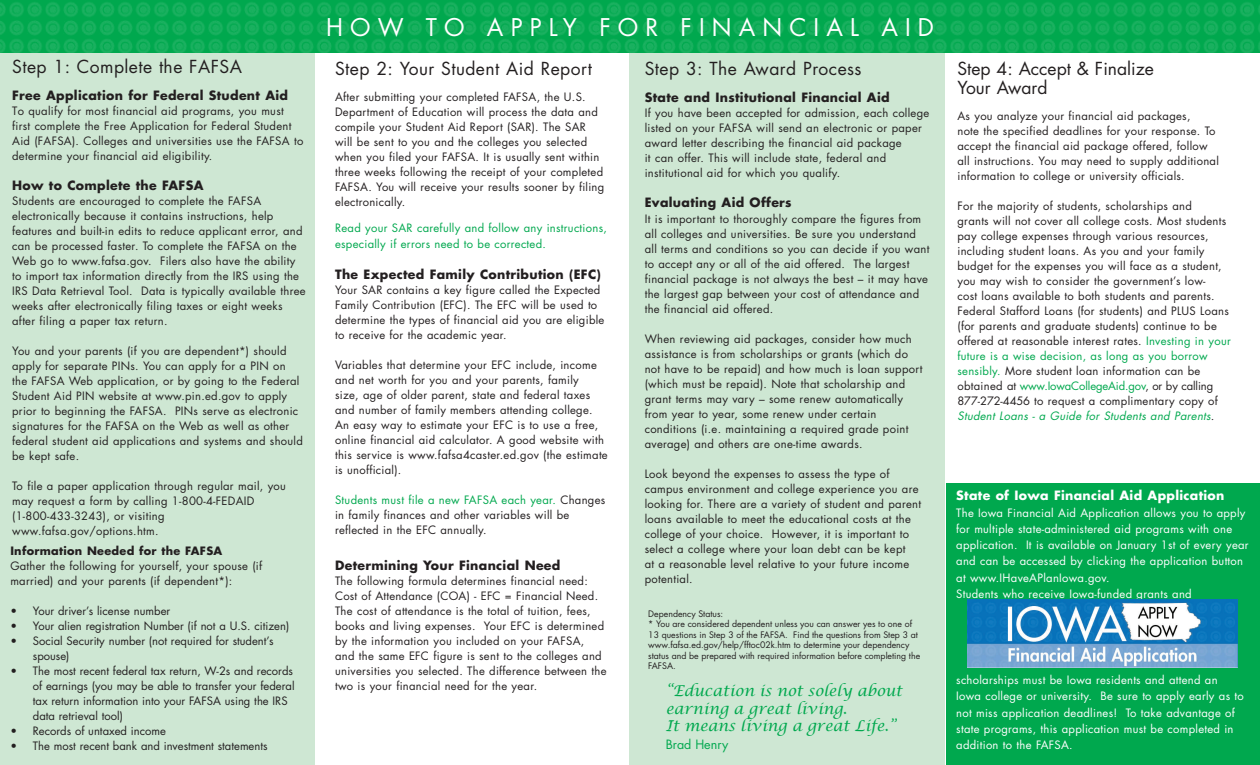
<style>
.page{position:relative;width:1260px;height:765px;background:#fff}
.page>*{position:absolute;margin:0;border:0;box-sizing:border-box;transform-origin:0 0}
.t1{font:23.75px "Futura Std";color:#fff}
.t2{font:17.5px "Futura Std";letter-spacing:.025em;color:#231f20}
.t3{font:17.5px/18.8px "Futura Std";color:#231f20}
.t4{font:italic 15px/17.5px "Lucida Calligraphy";color:#00a84e}
.t5{font:700 12.5px "Futura Std";letter-spacing:.025em;color:#231f20}
.t6{font:700 12.5px "Futura Std";letter-spacing:.025em;color:#fff}
.t7{font:12.5px "Futura Std";color:#00a84e}
.t8{font:11.25px/15px "Futura Std";letter-spacing:.025em;color:#231f20}
.t9{font:11.25px/16.2px "Futura Std";letter-spacing:.025em;color:#fff}
.t10{font:11.25px/15px "Futura Std";color:#231f20}
.t11{font:11.25px/16.2px "Futura Std";letter-spacing:.025em;color:#00a84e}
.t12{font:700 11.25px "Futura Std";letter-spacing:.025em;color:#231f20}
.t13{font:8.75px/10.5px "Futura Std";color:#231f20}
.s1{color:#00a84e}
.s2{font-style:italic;color:#00a84e}
.s3{font-style:italic}
</style>
<div class="page">
<div style="left:629px;top:52px;width:316px;height:713px;background:#cee7d3"></div>
<div style="left:0;top:53px;width:315px;height:712px;background:#cee7d3"></div>
<div style="left:946px;top:484px;width:314px;height:281px;background:#00a84e"></div>
<img style="left:968px;top:600px;width:270px;height:67px">
<img style="left:0;top:0;width:1260px;height:52px">
<h2 class="t2" style="left:12px;top:56px;width:231px">Step 1: Complete the FAFSA</h2>
<p class="t5" style="left:12px;top:87px;width:277px">Free Application for Federal Student Aid</p>
<p class="t8" style="left:12px;top:103px;width:293px">To qualify for most financial aid programs, you must first complete the Free Application for Federal Student Aid (FAFSA). Colleges and universities use the FAFSA to determine your financial aid eligibility.</p>
<p class="t5" style="left:12px;top:177px;width:193px">How to Complete the FAFSA</p>
<p class="t8" style="left:12px;top:193px;width:295px">Students are encouraged to complete the FAFSA electronically because it contains instructions, help features and built-in edits to reduce applicant error, and can be processed faster. To complete the FAFSA on the Web go to www.fafsa.gov. Filers also have the ability to import tax information directly from the IRS using the IRS Data Retrieval Tool. Data is typically available three weeks after electronically filing taxes or eight weeks after filing a paper tax return.</p>
<p class="t8" style="left:12px;top:343px;width:292px">You and your parents (if you are dependent*) should apply for separate PINs. You can apply for a PIN on the FAFSA Web application, or by going to the Federal Student Aid PIN website at www.pin.ed.gov to apply prior to beginning the FAFSA. PINs serve as electronic signatures for the FAFSA on the Web as well as other federal student aid applications and systems and should be kept safe.</p>
<p class="t8" style="left:12px;top:478px;width:275px">To file a paper application through regular mail, you may request a form by calling 1-800-4-FEDAID (1-800-433-3243), or visiting www.fafsa.gov/options.htm.</p>
<p class="t12" style="left:10px;top:543px;width:213px">Information Needed for the FAFSA</p>
<p class="t8" style="left:10px;top:558px;width:253px">Gather the following for yourself, your spouse (if married) and your parents (if dependent*):</p>
<p class="t10" style="left:10px;top:603px;width:161px">• Your driver’s license number</p>
<p class="t10" style="left:10px;top:618px;width:280px">• Your alien registration Number (if not a U.S. citizen)</p>
<p class="t10" style="left:33px;top:633px;width:242px;text-indent:-23px">• Social Security number (not required for student’s spouse)</p>
<p class="t10" style="left:33px;top:663px;width:263px;text-indent:-23px">• The most recent federal tax return, W-2s and records of earnings (you may be able to transfer your federal tax return information into your FAFSA using the IRS data retrieval tool)</p>
<p class="t10" style="left:10px;top:723px;width:157px">• Records of untaxed income</p>
<p class="t10" style="left:10px;top:738px;width:259px">• The most recent bank and investment statements</p>
<h1 class="t1" style="left:326px;top:12px;width:52px">H ow</h1>
<h1 class="t1" style="left:426px;top:12px;width:20px">to</h1>
<h1 class="t1" style="left:487px;top:12px;width:41px">A pply</h1>
<h1 class="t1" style="left:599px;top:12px;width:20px">for</h1>
<h1 class="t1" style="left:681px;top:12px;width:40px">F inancial</h1>
<h1 class="t1" style="left:881px;top:12px;width:38px">A id</h1>
<h2 class="t2" style="left:335px;top:57px;width:258px">Step 2: Your Student Aid Report</h2>
<p class="t8" style="left:335px;top:89px;width:271px">After submitting your completed FAFSA, the U.S.<br>Department of Education will process the data and compile your Student Aid Report (SAR). The SAR will be sent to you and the colleges you selected when you filed your FAFSA. It is usually sent within three weeks following the receipt of your completed FAFSA. You will receive your results sooner by filing electronically.</p>
<p class="t11" style="left:335px;top:220px;width:273px">Read your SAR carefully and follow any instructions, especially if errors need to be corrected.</p>
<p class="t5" style="left:335px;top:266px;width:267px">The Expected Family Contribution (EFC)</p>
<p class="t8" style="left:335px;top:283px;width:271px">Your SAR contains a key figure called the Expected Family Contribution (EFC). The EFC will be used to determine the types of financial aid you are eligible to receive for the academic year.</p>
<p class="t8" style="left:335px;top:358px;width:274px">Variables that determine your EFC include, income and net worth for you and your parents, family<br>size, age of older parent, state and federal taxes and number of family members attending college.<br>An easy way to estimate your EFC is to use a free, online financial aid calculator. A good website with this service is www.fafsa4caster.ed.gov (the estimate is unofficial).</p>
<p class="t8" style="left:335px;top:493px;width:272px"><span class="s1">Students must file a new FAFSA each year.</span> Changes in family finances and other variables will be reflected in the EFC annually.</p>
<p class="t5" style="left:335px;top:557px;width:227px">Determining Your Financial Need</p>
<p class="t8" style="left:335px;top:573px;width:273px">The following formula determines financial need:<br>Cost of Attendance (COA) - EFC = Financial Need.<br>The cost of attendance is the total of tuition, fees, books and living expenses. Your EFC is determined by the information you included on your FAFSA,<br>and the same EFC figure is sent to the colleges and universities you selected. The difference between the two is your financial need for the year.</p>
<h2 class="t2" style="left:645px;top:58px;width:218px">Step 3: The Award Process</h2>
<p class="t5" style="left:645px;top:89px;width:246px">State and Institutional Financial Aid</p>
<p class="t8" style="left:645px;top:105px;width:286px">If you have been accepted for admission, each college listed on your FAFSA will send an electronic or paper award letter describing the financial aid package<br>it can offer. This will include state, federal and institutional aid for which you qualify.</p>
<p class="t5" style="left:645px;top:194px;width:148px">Evaluating Aid Offers</p>
<p class="t8" style="left:645px;top:211px;width:286px">It is important to thoroughly compare the figures from all colleges and universities. Be sure you understand all terms and conditions so you can decide if you want to accept any or all of the aid offered. The largest financial package is not always the best – it may have the largest gap between your cost of attendance and the financial aid offered.</p>
<p class="t8" style="left:645px;top:331px;width:279px">When reviewing aid packages, consider how much assistance is from scholarships or grants (which do not have to be repaid) and how much is loan support (which must be repaid). Note that scholarship and grant terms may vary – some renew automatically from year to year, some renew under certain conditions (i.e. maintaining a required grade point average) and others are one-time awards.</p>
<p class="t8" style="left:645px;top:466px;width:278px">Look beyond the expenses to assess the type of campus environment and college experience you are looking for. There are a variety of student and parent loans available to meet the educational costs at the college of your choice. However, it is important to select a college where your loan debt can be kept<br>at a reasonable level relative to your future income potential.</p>
<p class="t13" style="left:648px;top:608px;width:273px">Dependency Status:<br>* You are considered dependent unless you can answer yes to one of 13 questions in Step 3 of the FAFSA. Find the questions from Step 3 at www.fafsa.ed.gov/help/fftoc02k.htm to determine your dependency status and be prepared with required information before completing the FAFSA.</p>
<h3 class="t4" style="left:666px;top:683px;width:238px">“Education is not solely about earning a great living.<br>It means living a great Life.”</h3>
<p class="t7" style="left:666px;top:736px;width:64px">Brad Henry</p>
<h2 class="t3" style="left:958px;top:60px;width:198px">Step 4: Accept &amp; Finalize<br>Your Award</h2>
<p class="t8" style="left:958px;top:109px;width:263px">As you analyze your financial aid packages,<br>note the specified deadlines for your response. To accept the financial aid package offered, follow all instructions. You may need to supply additional information to college or university officials.</p>
<p class="t8" style="left:958px;top:199px;width:275px">For the majority of students, scholarships and<br>grants will not cover all college costs. Most students pay college expenses through various resources, including student loans. As you and your family budget for the expenses you will face as a student, you may wish to consider the government’s low-<br>cost loans available to both students and parents.<br>Federal Stafford Loans (for students) and PLUS Loans (for parents and graduate students) continue to be offered at reasonable interest rates. <span class="s1">Investing in your future is a wise decision, as long as you borrow sensibly.</span> More student loan information can be obtained at <span class="s1">www.IowaCollegeAid.gov</span>, or by calling 877-272-4456 to request a complimentary copy of <span class="s2">Student Loans - a Guide for Students and Parents</span><span class="s3">.</span></p>
<p class="t6" style="left:956px;top:487px;width:270px">State of Iowa Financial Aid Application</p>
<p class="t9" style="left:956px;top:504px;width:294px">The Iowa Financial Aid Application allows you to apply for multiple state-administered aid programs with one application. It is available on January 1st of every year and can be accessed by clicking the application button at www.IHaveAPlanIowa.gov.<br>Students who receive Iowa-funded grants and</p>
<p class="t9" style="left:956px;top:672px;width:289px">scholarships must be Iowa residents and attend an Iowa college or university. Be sure to apply early as to not miss application deadlines! To take advantage of state programs, this application must be completed in addition to the FAFSA.</p>
</div>
